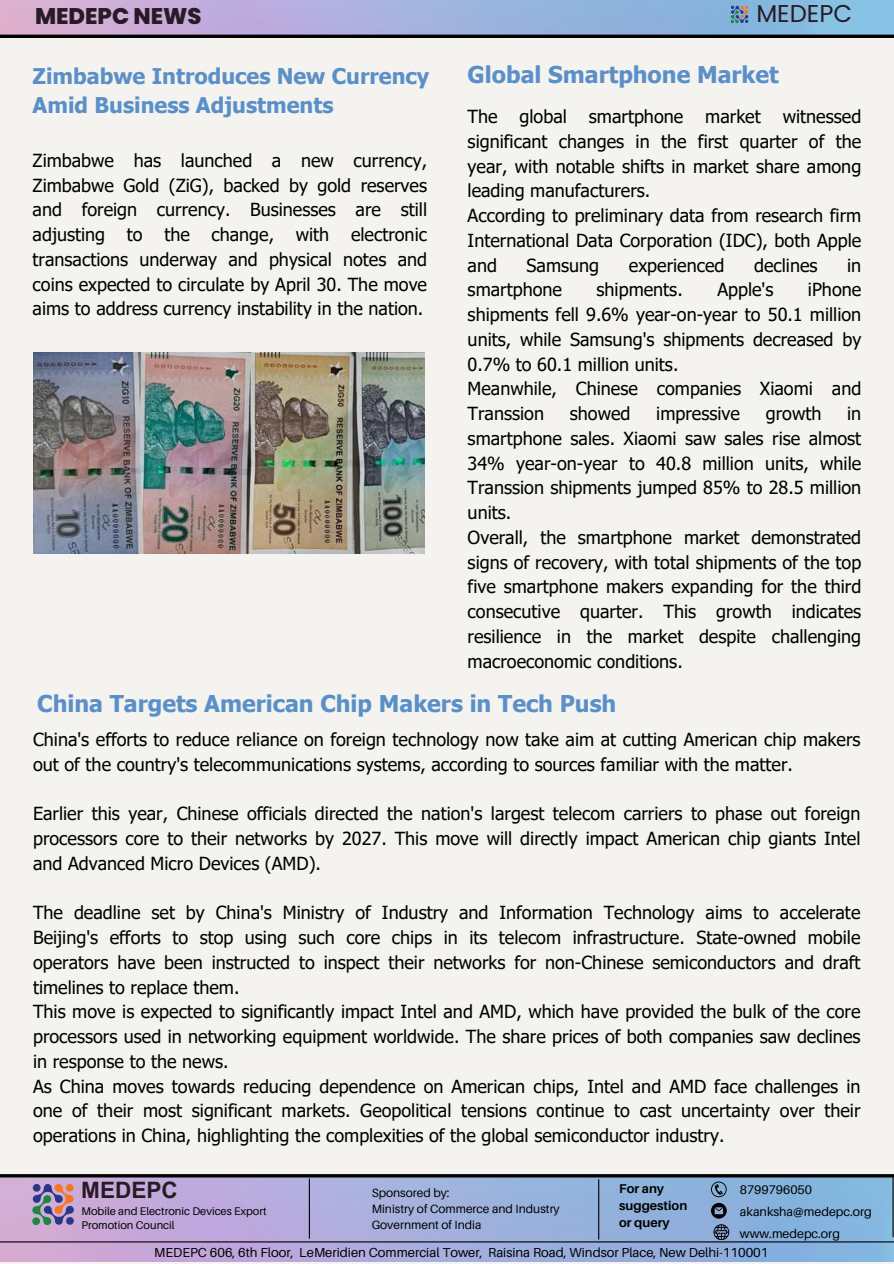
<style>
.page{position:relative;width:894px;height:1264px;background:#fff}
.page>*{position:absolute;margin:0;border:0;box-sizing:border-box;transform-origin:0 0}
.t1{font:24.3px "Poppins";color:#291b25}
.t2{font:700 23.1px "Tahoma";color:#5a8fc8}
.t3{font:800 22.65px "Poppins";color:#291b25}
.t4{font:700 22.5px "Arial MT Pro";color:#291b25}
.t5{font:700 21.6px/29.2px "Tahoma";color:#5a8fc8}
.t6{font:18px/24.8px "Tahoma";color:#000}
.t7{font:13.05px "Aileron";color:#000}
.t8{font:700 12.75px/17px "Aileron";color:#000}
.t9{font:12.45px/22px "Aileron";color:#000}
.t10{font:12px/16px "Aileron";color:#000}
.t11{font:11.1px/14.9px "Aileron";color:#000}
</style>
<div class="page">
<div style="left:0;top:0;width:893px;height:1263px;background:#f4f3ef"></div>
<img style="left:0;top:0;width:893px;height:35px">
<svg style="left:730px;top:6px;width:18px;height:17px"></svg>
<img style="left:0;top:1177px;width:893px;height:84px">
<hr style="left:0;top:1174px;width:893px;height:3px;background:#000">
<hr style="left:0;top:35px;width:893px;height:3px;background:#000">
<svg style="left:32px;top:1183px;width:42px;height:41px;background:#928395"></svg>
<div style="left:66px;top:1216px;width:8px;height:8px;background:#293786;border-radius:50%"></div>
<svg style="left:710px;top:1181px;width:16px;height:37px"></svg>
<svg style="left:713px;top:1224px;width:16px;height:15px"></svg>
<hr style="left:0;top:1241px;width:893px;height:1px;background:#000">
<hr style="left:892px;top:1176px;width:1px;height:61px;background:#000">
<hr style="left:598px;top:1179px;width:1px;height:60px;background:#000">
<hr style="left:309px;top:1178px;width:1px;height:60px;background:#000">
<img style="left:33px;top:353px;width:392px;height:200px">
<p class="t3" style="left:35px;top:0;width:168px">MEDEPC NEWS</p>
<h1 class="t1" style="left:756px;top:-3px;width:97px">MEDEPC</h1>
<p class="t5" style="left:33px;top:61px;width:398px">Zimbabwe Introduces New Currency<br>Amid Business Adjustments</p>
<p class="t6" style="left:33px;top:147px;width:396px;text-align:justify">Zimbabwe has launched a new currency, Zimbabwe Gold (ZiG), backed by gold reserves and foreign currency. Businesses are still adjusting to the change, with electronic transactions underway and physical notes and coins expected to circulate by April 30. The move aims to address currency instability in the nation.</p>
<p class="t2" style="left:467px;top:60px;width:312px">Global Smartphone Market</p>
<p class="t6" style="left:467px;top:103px;width:395px">The global smartphone market witnessed significant changes in the first quarter of the year, with notable shifts in market share among leading manufacturers.<br>According to preliminary data from research firm International Data Corporation (IDC), both Apple and</p>
<p class="t6" style="left:526px;top:252px;width:74px">Samsung</p>
<p class="t6" style="left:628px;top:252px;width:97px">experienced</p>
<p class="t6" style="left:753px;top:252px;width:65px">declines</p>
<p class="t6" style="left:846px;top:252px;width:16px">in</p>
<p class="t6" style="left:467px;top:277px;width:96px">smartphone</p>
<p class="t6" style="left:596px;top:277px;width:88px">shipments.</p>
<p class="t6" style="left:717px;top:277px;width:58px">Apple's</p>
<p class="t6" style="left:467px;top:277px;width:395px;text-indent:340px">iPhone shipments fell 9.6% year-on-year to 50.1 million units, while Samsung's shipments decreased by<br>0.7% to 60.1 million units.<br>Meanwhile, Chinese companies Xiaomi and<br>Transsion</p>
<p class="t6" style="left:569px;top:400px;width:62px">showed</p>
<p class="t6" style="left:656px;top:400px;width:85px">impressive</p>
<p class="t6" style="left:765px;top:400px;width:57px">growth</p>
<p class="t6" style="left:467px;top:400px;width:395px;text-indent:379px">in smartphone sales. Xiaomi saw sales rise almost 34% year-on-year to 40.8 million units, while Transsion shipments jumped 85% to 28.5 million units.<br>Overall, the smartphone market demonstrated signs of recovery, with total shipments of the top five smartphone makers expanding for the third consecutive quarter. This growth indicates resilience in the market despite challenging macroeconomic conditions.</p>
<p class="t2" style="left:37px;top:689px;width:580px">China Targets American Chip Makers in Tech Push</p>
<p class="t6" style="left:33px;top:726px;width:828px">China's efforts to reduce reliance on foreign technology now take aim at cutting American chip makers out of the country's telecommunications systems, according to sources familiar with the matter.</p>
<p class="t6" style="left:33px;top:800px;width:828px;text-align:justify">Earlier this year, Chinese officials directed the nation's largest telecom carriers to phase out foreign processors core to their networks by 2027. This move will directly impact American chip giants Intel and Advanced Micro Devices (AMD).</p>
<p class="t6" style="left:33px;top:899px;width:828px">The deadline set by China's Ministry of Industry and Information Technology aims to accelerate Beijing's efforts to stop using such core chips in its telecom infrastructure. State-owned mobile operators have been instructed to inspect their networks for non-Chinese semiconductors and draft timelines to replace them.<br>This move is expected to significantly impact Intel and AMD, which have provided the bulk of the core processors used in networking equipment worldwide. The share prices of both companies saw declines in response to the news.<br>As China moves towards reducing dependence on American chips, Intel and AMD face challenges in one of their most significant markets. Geopolitical tensions continue to cast uncertainty over their operations in China, highlighting the complexities of the global semiconductor industry.</p>
<p class="t4" style="left:81px;top:1181px;width:98px">MEDEPC</p>
<p class="t11" style="left:81px;top:1202px;width:186px">Mobile and Electronic Devices Export<br>Promotion Council</p>
<p class="t10" style="left:371px;top:1184px;width:189px">Sponsored by:<br>Ministry of Commerce and Industry<br>Government of India</p>
<p class="t8" style="left:619px;top:1179px;width:70px">For any suggestion or query</p>
<p class="t9" style="left:739px;top:1178px;width:74px">8799796050</p>
<p class="t9" style="left:739px;top:1199px;width:133px">akanksha@medepc.org www.medepc.org</p>
<p class="t7" style="left:154px;top:1243px;width:615px">MEDEPC 606, 6th Floor, LeMeridien Commercial Tower, Raisina Road, Windsor Place, New Delhi-110001</p>
</div>
